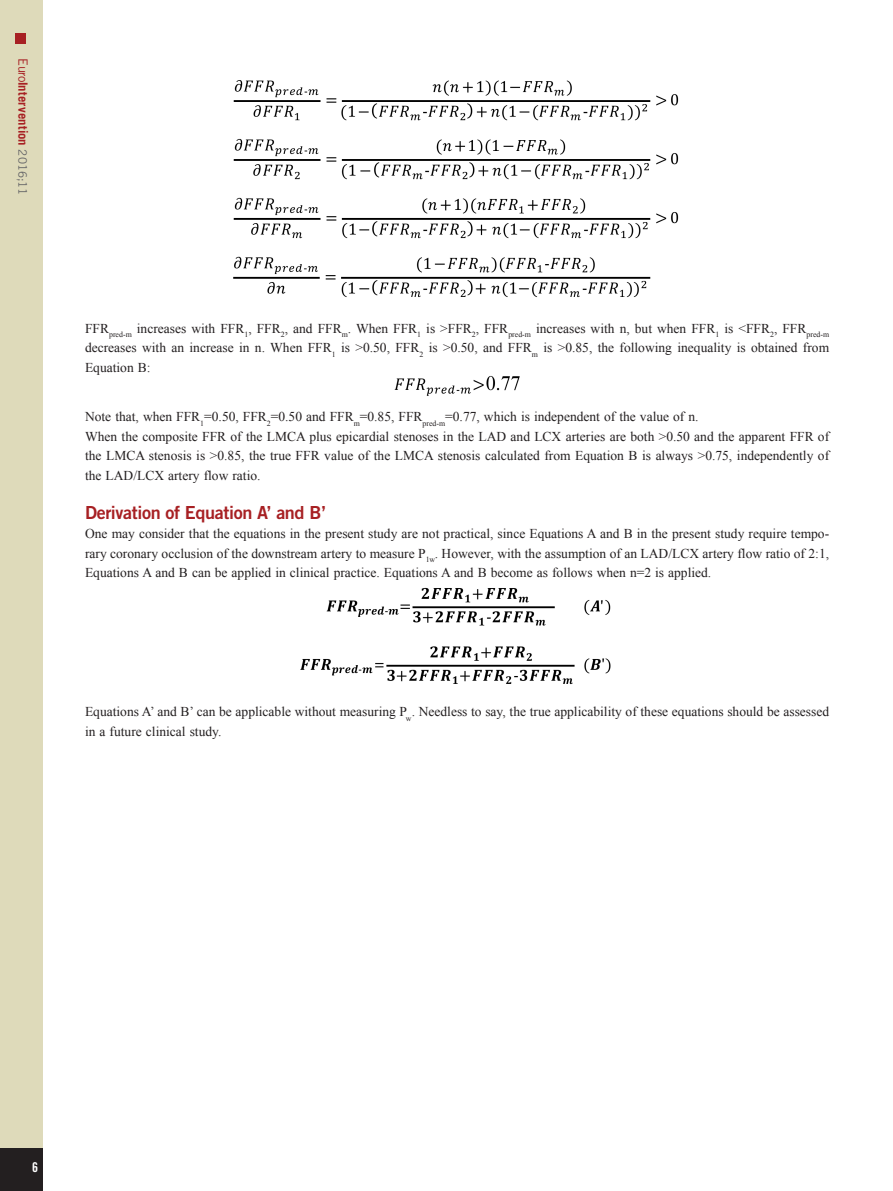
<style>
.page{position:relative;width:893px;height:1191px;background:#fff}
.page>*{position:absolute;margin:0;border:0;box-sizing:border-box;transform-origin:0 0}
.intertitre1{font:18px "Trade Gothic LT Std Bd 2";letter-spacing:-.02em;color:#a72023}
.text_1er_paragraph{font:13.5px/19.5px "Times New Roman";color:#231f20;text-align:justify}
.t1{font:13.5px "Trade Gothic LT Std Bd Cn 20";color:#fff}
.t2{font:700 12.75px "Trade Gothic LT Std";letter-spacing:.005em;color:#a72023}
.s1{font-weight:400}
.s2{font-weight:400;font-size:11.7px;color:#636366}
</style>
<div class="page">
<div style="left:0;top:0;width:43px;height:1191px;background:#dedaba"></div>
<div style="left:16px;top:34px;width:10px;height:10px;background:#a72023"></div>
<div style="left:0;top:1148px;width:43px;height:43px;background:#231f20"></div>
<img style="left:233px;top:80px;width:446px;height:218px">
<img style="left:394px;top:375px;width:126px;height:21px">
<img style="left:300px;top:587px;width:311px;height:98px">
<p class="t2" style="left:31px;top:58px;width:138px;rotate:90deg"><span class="s1">Euro</span>Intervention <span class="s2">2016;11</span></p>
<p class="text_1er_paragraph" style="left:85px;top:318px;width:746px">FFR<sub>pred-m</sub> increases with FFR<sub>1</sub>, FFR<sub>2</sub>, and FFR<sub>m</sub>. When FFR<sub>1</sub> is &gt;FFR<sub>2</sub>, FFR<sub>pred-m</sub> increases with n, but when FFR<sub>1</sub> is &lt;FFR<sub>2</sub>, FFR<sub>pred-m </sub>decreases with an increase in n. When FFR<sub>1</sub> is &gt;0.50, FFR<sub>2</sub> is &gt;0.50, and FFR<sub>m</sub> is &gt;0.85, the following inequality is obtained from Equation B:</p>
<p class="text_1er_paragraph" style="left:85px;top:407px;width:615px">Note that, when FFR<sub>1</sub>=0.50, FFR<sub>2</sub>=0.50 and FFR<sub>m</sub>=0.85, FFR<sub>pred-m</sub>=0.77, which is independent of the value of n.</p>
<p class="text_1er_paragraph" style="left:85px;top:426px;width:746px">When the composite FFR of the LMCA plus epicardial stenoses in the LAD and LCX arteries are both &gt;0.50 and the apparent FFR of the LMCA stenosis is &gt;0.85, the true FFR value of the LMCA stenosis calculated from Equation B is always &gt;0.75, independently of the LAD/LCX artery flow ratio.</p>
<p class="intertitre1" style="left:85px;top:501px;width:243px">Derivation of Equation A’ and B’</p>
<p class="text_1er_paragraph" style="left:85px;top:524px;width:746px">One may consider that the equations in the present study are not practical, since Equations A and B in the present study require tempo&shy;rary coronary occlusion of the downstream artery to measure P<sub>1w</sub>. However, with the assumption of an LAD/LCX artery flow ratio of 2:1, Equations A and B can be applied in clinical practice. Equations A and B become as follows when n=2 is applied.</p>
<p class="text_1er_paragraph" style="left:85px;top:702px;width:746px">Equations A’ and B’ can be applicable without measuring P<sub>w</sub>. Needless to say, the true applicability of these equations should be assessed in a future clinical study.</p>
<p class="t1" style="left:32px;top:1159px;width:7px">6</p>
</div>
